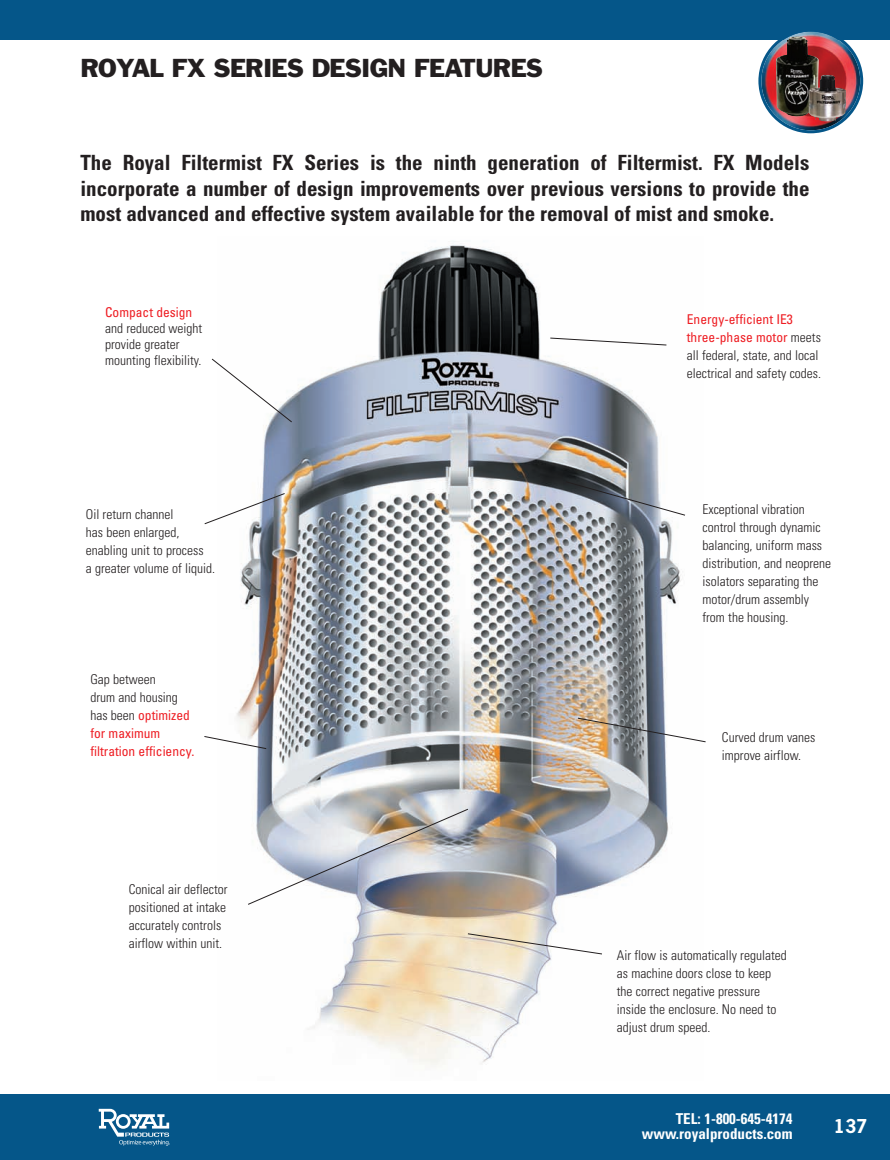
<style>
.page{position:relative;width:890px;height:1160px;background:#fff}
.page>*{position:absolute;margin:0;border:0;box-sizing:border-box;transform-origin:0 0}
.t1{font:24px "Franklin Gothic";letter-spacing:-.035em;color:#231f20}
.t2{font:700 condensed 21px/25.2px "Univers";color:#231f20;text-align:justify}
.t3{font:700 18px "News Gothic";color:#fff}
.t4{font:700 condensed 15px/15px "Univers";color:#fff;text-align:right}
.t5{font:300 condensed 13.5px/18px "Univers";color:#231f20}
.t6{font:condensed 13.5px/18px "Univers";color:#ee1d23}
.s1{font-weight:400;color:#ee1d23}
.s2{font-weight:300;color:#231f20}
</style>
<div class="page">
<img style="left:236px;top:245px;width:445px;height:820px">
<div style="left:0;top:1094px;width:890px;height:66px;background:#055689"></div>
<svg style="left:549px;top:337px;width:118px;height:9px"></svg>
<svg style="left:211px;top:358px;width:82px;height:65px"></svg>
<svg style="left:204px;top:493px;width:82px;height:32px"></svg>
<svg style="left:204px;top:736px;width:63px;height:13px"></svg>
<svg style="left:565px;top:481px;width:120px;height:35px"></svg>
<svg style="left:577px;top:717px;width:129px;height:26px"></svg>
<img style="left:247px;top:808px;width:222px;height:97px">
<svg style="left:467px;top:933px;width:136px;height:22px"></svg>
<div style="left:0;top:0;width:890px;height:40px;background:#055689"></div>
<img style="left:758px;top:31px;width:105px;height:102px">
<img style="left:776px;top:36px;width:70px;height:86px">
<svg style="left:99px;top:1109px;width:71px;height:37px"></svg>
<p class="t1" style="left:80px;top:59px;width:464px">ROYAL FX SERIES DESIGN FEATURES</p>
<p class="t2" style="left:80px;top:152px;width:731px">The Royal Filtermist FX Series is the ninth generation of Filtermist. FX Models incorporate a number of design improvements over previous versions to provide the most advanced and effective system available for the removal of mist and smoke.</p>
<p class="t5" style="left:105px;top:305px;width:99px;line-height:16.2px"><span class="s1">Compact design </span>and reduced weight provide greater mounting flexibility.</p>
<p class="t5" style="left:86px;top:507px;width:131px">Oil return channel<br>has been enlarged, enabling unit to process<br>a greater volume of liquid.</p>
<p class="t6" style="left:90px;top:671px;width:106px"><span class="s2">Gap between<br>drum and housing has been</span> optimized for maximum filtration efficiency.</p>
<p class="t5" style="left:129px;top:881px;width:100px">Conical air deflector positioned at intake accurately controls airflow within unit.</p>
<p class="t5" style="left:687px;top:312px;width:136px"><span class="s1">Energy-efficient IE3 three-phase motor</span> meets all federal, state, and local electrical and safety codes.</p>
<p class="t5" style="left:702px;top:502px;width:130px">Exceptional vibration control through dynamic balancing, uniform mass distribution, and neoprene isolators separating the motor/drum assembly from the housing.</p>
<p class="t5" style="left:722px;top:730px;width:95px">Curved drum vanes improve airflow.</p>
<p class="t5" style="left:617px;top:947px;width:171px">Air flow is automatically regulated as machine doors close to keep the correct negative pressure inside the enclosure. No need to adjust drum speed.</p>
<p class="t4" style="left:642px;top:1112px;width:152px">TEL: 1-800-645-4174 www.royalproducts.com</p>
<p class="t3" style="left:834px;top:1116px;width:35px">137</p>
</div>
